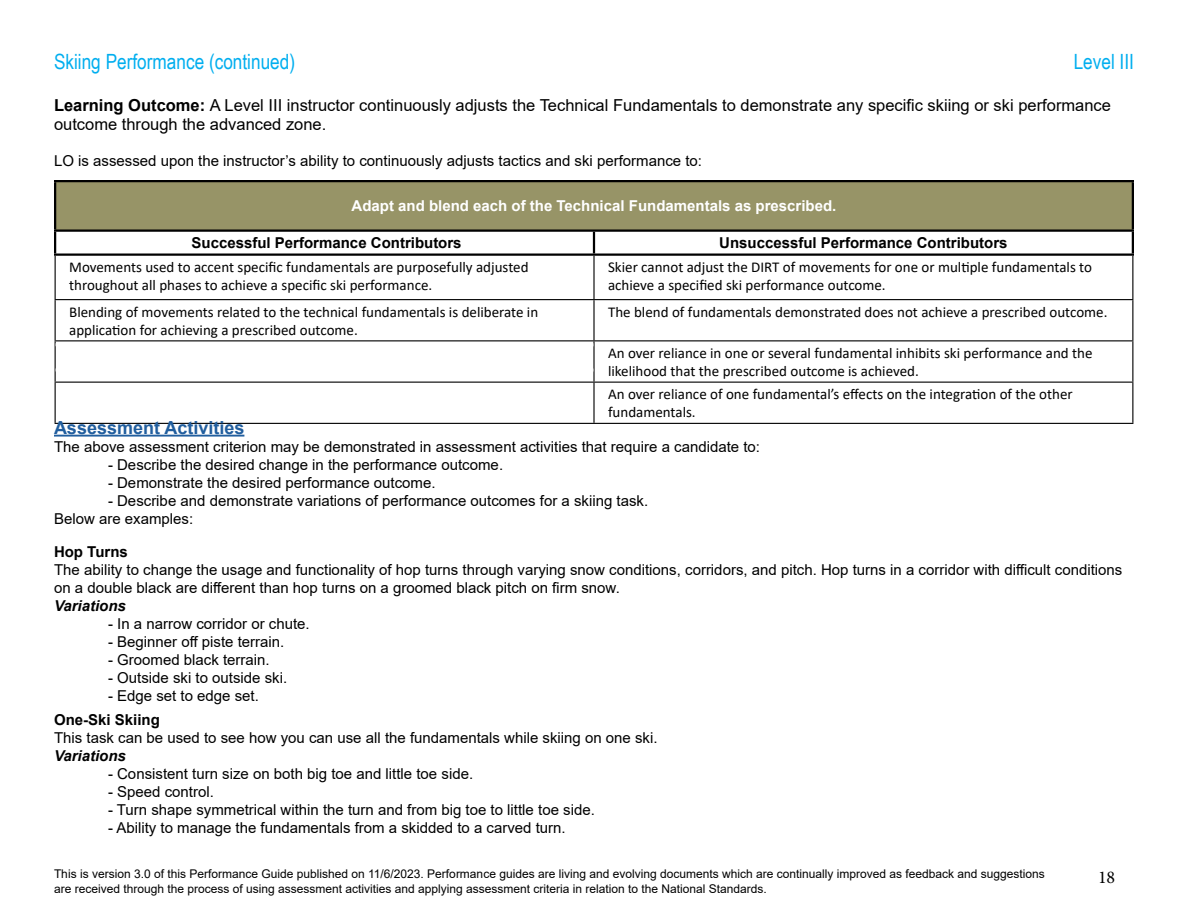
<style>
.page{position:relative;width:1188px;height:918px;background:#fff}
.page>*{position:absolute;margin:0;border:0;box-sizing:border-box;transform-origin:0 0}
.t1{font:21px "Arial Narrow";color:#00aeef}
.t2{font:700 18px "Arial";color:#215e9e}
.t3{font:18px "Minion Pro";color:#000}
.t4{font:16.5px/19.8px "Arial";color:#000}
.t5{font:15px/18px "Arial";color:#000}
.t6{font:15px/18px "Calibri";color:#000}
.t7{font:700 15px "Arial";color:#000}
.t8{font:700 15px "Arial";color:#fff}
.t9{font:italic 700 15px "Arial";color:#000}
.t10{font:12px/14.4px "Arial";color:#000}
.s1{font-weight:700}
</style>
<div class="page">
<div style="left:55px;top:181px;width:1078px;height:50px;background:#979467"></div>
<svg style="left:56px;top:232px;width:1076px;height:22px"></svg>
<hr style="left:54px;top:182px;width:2px;height:48px;background:#000">
<hr style="left:1132px;top:182px;width:2px;height:48px;background:#000">
<hr style="left:54px;top:232px;width:2px;height:22px;background:#000">
<hr style="left:54px;top:180px;width:540px;height:2px;background:#000">
<hr style="left:594px;top:180px;width:540px;height:2px;background:#000">
<hr style="left:593px;top:232px;width:2px;height:22px;background:#000">
<hr style="left:1132px;top:232px;width:2px;height:22px;background:#000">
<hr style="left:54px;top:230px;width:540px;height:2px;background:#000">
<hr style="left:594px;top:230px;width:540px;height:2px;background:#000">
<hr style="left:54px;top:254px;width:540px;height:2px;background:#000">
<hr style="left:594px;top:254px;width:540px;height:2px;background:#000">
<hr style="left:55px;top:299px;width:539px;height:1px;background:#000">
<hr style="left:594px;top:299px;width:539px;height:1px;background:#000">
<hr style="left:55px;top:340px;width:539px;height:1px;background:#000">
<hr style="left:594px;top:340px;width:539px;height:1px;background:#000">
<hr style="left:55px;top:382px;width:539px;height:1px;background:#000">
<hr style="left:594px;top:382px;width:539px;height:1px;background:#000">
<hr style="left:55px;top:423px;width:539px;height:1px;background:#000">
<hr style="left:594px;top:423px;width:539px;height:1px;background:#000">
<hr style="left:55px;top:256px;width:1px;height:43px;background:#000">
<hr style="left:55px;top:300px;width:1px;height:40px;background:#000">
<hr style="left:55px;top:341px;width:1px;height:41px;background:#000">
<hr style="left:55px;top:383px;width:1px;height:40px;background:#000">
<hr style="left:593px;top:256px;width:2px;height:43px;background:#000">
<hr style="left:1132px;top:256px;width:1px;height:43px;background:#000">
<hr style="left:593px;top:300px;width:2px;height:40px;background:#000">
<hr style="left:1132px;top:300px;width:1px;height:40px;background:#000">
<hr style="left:593px;top:341px;width:2px;height:41px;background:#000">
<hr style="left:1132px;top:341px;width:1px;height:41px;background:#000">
<hr style="left:593px;top:383px;width:2px;height:40px;background:#000">
<hr style="left:1132px;top:383px;width:1px;height:40px;background:#000">
<hr style="left:54px;top:435px;width:190px;height:2px;background:#215e9e">
<h1 class="t1" style="left:54px;top:46px;width:243px">Skiing Performance (continued)</h1>
<h1 class="t1" style="left:1074px;top:46px;width:62px">Level III</h1>
<p class="t4" style="left:54px;top:95px;width:1059px"><span class="s1">Learning Outcome:</span> A Level III instructor continuously adjusts the Technical Fundamentals to demonstrate any specific skiing or ski performance outcome through the advanced zone.</p>
<p class="t5" style="left:54px;top:152px;width:650px">LO is assessed upon the instructor’s ability to continuously adjusts tactics and ski performance to:</p>
<p class="t8" style="left:352px;top:195px;width:486px">Adapt and blend each of the Technical Fundamentals as prescribed.</p>
<p class="t7" style="left:192px;top:232px;width:272px">Successful Performance Contributors</p>
<p class="t7" style="left:719px;top:232px;width:290px">Unsuccessful Performance Contributors</p>
<p class="t6" style="left:69px;top:258px;width:461px">Movements used to accent specific fundamentals are purposefully adjusted throughout all phases to achieve a specific ski performance.</p>
<p class="t6" style="left:608px;top:258px;width:486px">Skier cannot adjust the DIRT of movements for one or multiple fundamentals to achieve a specified ski performance outcome.</p>
<p class="t6" style="left:69px;top:303px;width:471px">Blending of movements related to the technical fundamentals is deliberate in application for achieving a prescribed outcome.</p>
<p class="t6" style="left:608px;top:303px;width:501px">The blend of fundamentals demonstrated does not achieve a prescribed outcome.</p>
<p class="t6" style="left:608px;top:344px;width:486px">An over reliance in one or several fundamental inhibits ski performance and the likelihood that the prescribed outcome is achieved.</p>
<p class="t6" style="left:608px;top:385px;width:466px">An over reliance of one fundamental’s effects on the integration of the other fundamentals.</p>
<p class="t2" style="left:54px;top:415px;width:192px">Assessment Activities</p>
<p class="t5" style="left:54px;top:437px;width:708px">The above assessment criterion may be demonstrated in assessment activities that require a candidate to:</p>
<p class="t5" style="left:108px;top:455px;width:397px">- Describe the desired change in the performance outcome.</p>
<p class="t5" style="left:108px;top:473px;width:329px">- Demonstrate the desired performance outcome.</p>
<p class="t5" style="left:54px;top:491px;width:596px;text-indent:54px">- Describe and demonstrate variations of performance outcomes for a skiing task.<br>Below are examples:</p>
<p class="t7" style="left:54px;top:541px;width:75px">Hop Turns</p>
<p class="t5" style="left:54px;top:561px;width:1070px">The ability to change the usage and functionality of hop turns through varying snow conditions, corridors, and pitch. Hop turns in a corridor with difficult conditions on a double black are different than hop turns on a groomed black pitch on firm snow.</p>
<p class="t9" style="left:54px;top:596px;width:73px">Variations</p>
<p class="t5" style="left:108px;top:615px;width:203px">- In a narrow corridor or chute.</p>
<p class="t5" style="left:108px;top:633px;width:178px">- Beginner off piste terrain.</p>
<p class="t5" style="left:108px;top:651px;width:163px">- Groomed black terrain.</p>
<p class="t5" style="left:108px;top:669px;width:181px">- Outside ski to outside ski.</p>
<p class="t5" style="left:108px;top:687px;width:152px">- Edge set to edge set.</p>
<p class="t7" style="left:54px;top:709px;width:107px">One-Ski Skiing</p>
<p class="t5" style="left:54px;top:729px;width:605px">This task can be used to see how you can use all the fundamentals while skiing on one ski.</p>
<p class="t9" style="left:54px;top:746px;width:73px">Variations</p>
<p class="t5" style="left:108px;top:765px;width:367px">- Consistent turn size on both big toe and little toe side.</p>
<p class="t5" style="left:108px;top:783px;width:107px">- Speed control.</p>
<p class="t5" style="left:108px;top:801px;width:488px">- Turn shape symmetrical within the turn and from big toe to little toe side.</p>
<p class="t5" style="left:108px;top:819px;width:459px">- Ability to manage the fundamentals from a skidded to a carved turn.</p>
<p class="t10" style="left:54px;top:867px;width:992px">This is version 3.0 of this Performance Guide published on 11/6/2023. Performance guides are living and evolving documents which are continually improved as feedback and suggestions are received through the process of using assessment activities and applying assessment criteria in relation to the National Standards.</p>
<p class="t3" style="left:1098px;top:865px;width:19px">18</p>
</div>
